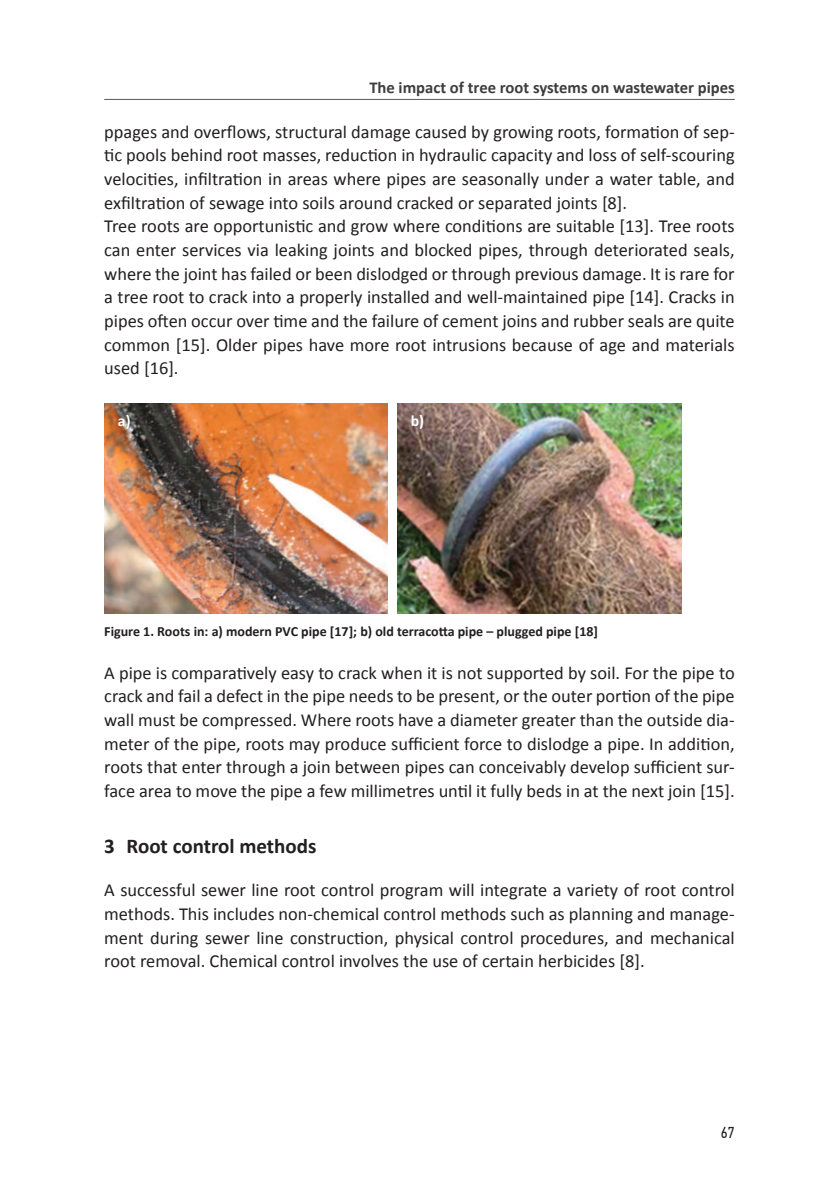
<style>
.page{position:relative;width:834px;height:1191px;background:#fff}
.page>*{position:absolute;margin:0;border:0;box-sizing:border-box;transform-origin:0 0}
.t1{font:700 21px "Calibri";color:#231f20}
.t2{font:18.38px/23.6px "Calibri";color:#231f20;text-align:justify}
.t3{font:700 16.62px "Calibri";color:#3e3e3f}
.t4{font:700 15.75px "Calibri";color:#fff}
.t5{font:15.75px "PF Din Text Cond Pro";color:#231f20}
.t6{font:700 14px "Calibri";color:#231f20}
</style>
<div class="page">
<hr style="left:104px;top:99px;width:630px;height:1px;background:#57585a">
<img style="left:104px;top:403px;width:284px;height:210px">
<img style="left:397px;top:403px;width:284px;height:210px">
<p class="t3" style="left:369px;top:77px;width:367px">The impact of tree root systems on wastewater pipes</p>
<p class="t2" style="left:104px;top:120px;width:632px;text-align:left">ppages and overflows, structural damage caused by growing roots, formation of sep&shy;tic pools behind root masses, reduction in hydraulic capacity and loss of self-scouring velocities, infiltration in areas where pipes are seasonally under a water table, and exfiltration of sewage into soils around cracked or separated joints [8].<br>Tree roots are opportunistic and grow where conditions are suitable [13]. Tree roots can enter services via leaking joints and blocked pipes, through deteriorated seals, where the joint has failed or been dislodged or through previous damage. It is rare for a tree root to crack into a properly installed and well-maintained pipe [14]. Cracks in pipes often occur over time and the failure of cement joins and rubber seals are quite common [15]. Older pipes have more root intrusions because of age and materials used [16].</p>
<p class="t4" style="left:118px;top:411px;width:14px">a)</p>
<p class="t4" style="left:410px;top:411px;width:15px">b)</p>
<p class="t6" style="left:104px;top:622px;width:495px">Figure 1. Roots in: a) modern PVC pipe [17]; b) old terracotta pipe – plugged pipe [18]</p>
<p class="t2" style="left:104px;top:661px;width:632px">A pipe is comparatively easy to crack when it is not supported by soil. For the pipe to crack and fail a defect in the pipe needs to be present, or the outer portion of the pipe wall must be compressed. Where roots have a diameter greater than the outside dia&shy;meter of the pipe, roots may produce sufficient force to dislodge a pipe. In addition, roots that enter through a join between pipes can conceivably develop sufficient sur&shy;face area to move the pipe a few millimetres until it fully beds in at the next join [15].</p>
<p class="t1" style="left:104px;top:832px;width:214px">3 Root control methods</p>
<p class="t2" style="left:104px;top:878px;width:631px">A successful sewer line root control program will integrate a variety of root control methods. This includes non-chemical control methods such as planning and manage&shy;ment during sewer line construction, physical control procedures, and mechanical root removal. Chemical control involves the use of certain herbicides [8].</p>
<p class="t5" style="left:720px;top:1123px;width:15px">67</p>
</div>
